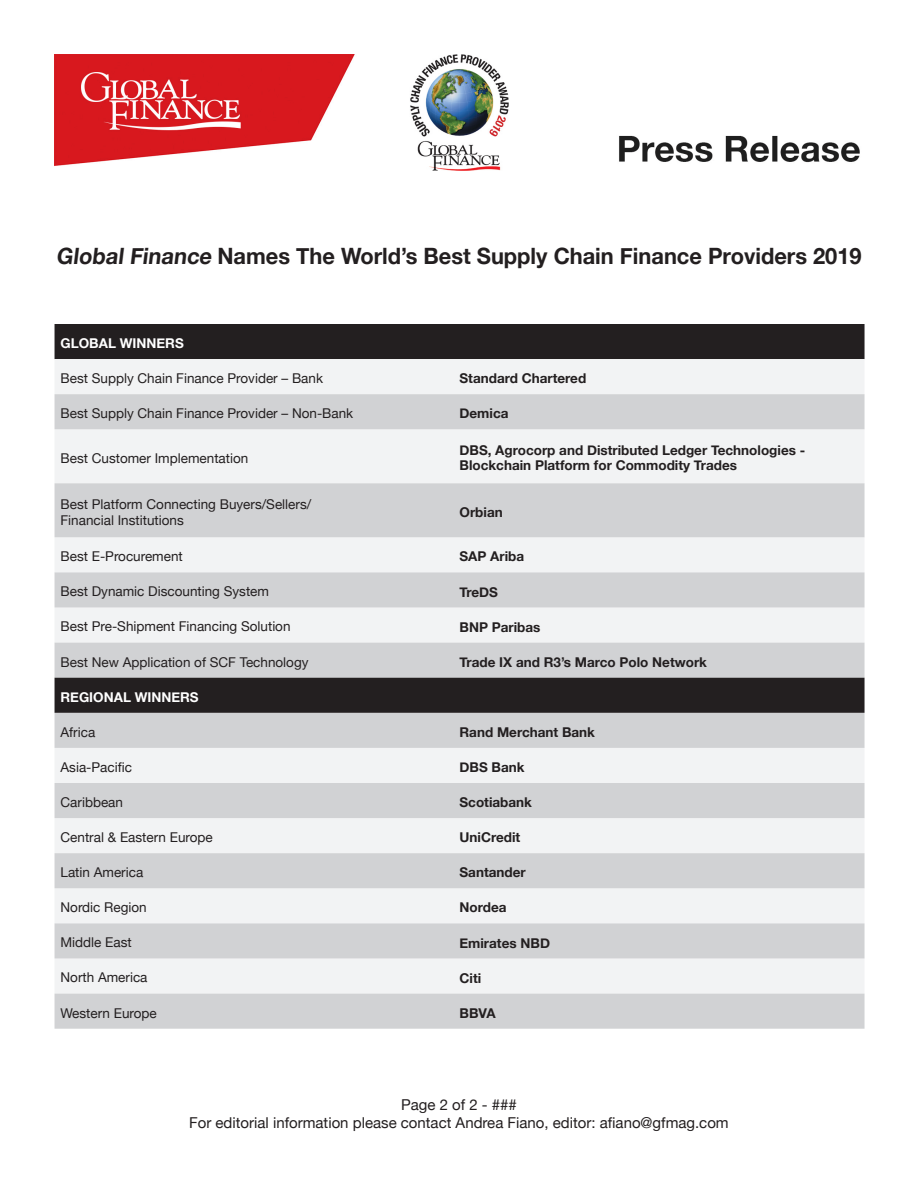
<style>
.page{position:relative;width:918px;height:1188px;background:#fff}
.page>*{position:absolute;margin:0;border:0;box-sizing:border-box;transform-origin:0 0}
.t1{font:700 22.5px "Helvetica Neue";color:#231f20}
.t2{font:15px "Helvetica Neue";color:#231f20}
.t3{font:13.5px "Helvetica Neue";color:#231f20}
.t4{font:700 13.5px "Helvetica Neue";color:#231f20}
.t5{font:700 13.5px "Helvetica Neue";color:#fff}
</style>
<div class="page">
<div style="left:55px;top:324px;width:810px;height:35px;background:#231f20"></div>
<div style="left:55px;top:359px;width:810px;height:35px;background:#f2f3f4"></div>
<svg style="left:55px;top:394px;width:810px;height:635px;fill:#d1d2d4"></svg>
<div style="left:55px;top:678px;width:810px;height:35px;background:#231f20"></div>
<img style="left:55px;top:54px;width:805px;height:112px">
<img style="left:410px;top:54px;width:99px;height:117px">
<p class="t1" style="left:56px;top:238px;width:807px">Global Finance Names The World’s Best Supply Chain Finance Providers 2019</p>
<p class="t5" style="left:61px;top:333px;width:125px">GLOBAL WINNERS</p>
<p class="t3" style="left:61px;top:369px;width:264px">Best Supply Chain Finance Provider – Bank</p>
<p class="t4" style="left:460px;top:368px;width:128px">Standard Chartered</p>
<p class="t3" style="left:61px;top:404px;width:294px">Best Supply Chain Finance Provider – Non-Bank</p>
<p class="t4" style="left:460px;top:403px;width:50px">Demica</p>
<p class="t3" style="left:61px;top:448px;width:189px">Best Customer Implementation</p>
<p class="t4" style="left:460px;top:440px;width:347px">DBS, Agrocorp and Distributed Ledger Technologies -</p>
<p class="t4" style="left:460px;top:455px;width:279px">Blockchain Platform for Commodity Trades</p>
<p class="t3" style="left:61px;top:494px;width:252px">Best Platform Connecting Buyers/Sellers/</p>
<p class="t3" style="left:61px;top:510px;width:125px">Financial Institutions</p>
<p class="t4" style="left:460px;top:501px;width:45px">Orbian</p>
<p class="t3" style="left:61px;top:547px;width:124px">Best E-Procurement</p>
<p class="t4" style="left:460px;top:546px;width:66px">SAP Ariba</p>
<p class="t3" style="left:61px;top:582px;width:210px">Best Dynamic Discounting System</p>
<p class="t4" style="left:460px;top:581px;width:40px">TreDS</p>
<p class="t3" style="left:61px;top:617px;width:232px">Best Pre-Shipment Financing Solution</p>
<p class="t4" style="left:460px;top:616px;width:82px">BNP Paribas</p>
<p class="t3" style="left:61px;top:652px;width:249px">Best New Application of SCF Technology</p>
<p class="t4" style="left:460px;top:651px;width:249px">Trade IX and R3’s Marco Polo Network</p>
<p class="t5" style="left:61px;top:686px;width:140px">REGIONAL WINNERS</p>
<p class="t3" style="left:61px;top:722px;width:36px">Africa</p>
<p class="t4" style="left:460px;top:722px;width:137px">Rand Merchant Bank</p>
<p class="t3" style="left:61px;top:757px;width:73px">Asia-Pacific</p>
<p class="t4" style="left:460px;top:757px;width:67px">DBS Bank</p>
<p class="t3" style="left:61px;top:792px;width:64px">Caribbean</p>
<p class="t4" style="left:460px;top:792px;width:74px">Scotiabank</p>
<p class="t3" style="left:61px;top:828px;width:154px">Central &amp; Eastern Europe</p>
<p class="t4" style="left:460px;top:827px;width:62px">UniCredit</p>
<p class="t3" style="left:61px;top:863px;width:84px">Latin America</p>
<p class="t4" style="left:460px;top:862px;width:68px">Santander</p>
<p class="t3" style="left:61px;top:898px;width:88px">Nordic Region</p>
<p class="t4" style="left:460px;top:897px;width:49px">Nordea</p>
<p class="t3" style="left:61px;top:933px;width:73px">Middle East</p>
<p class="t4" style="left:460px;top:932px;width:92px">Emirates NBD</p>
<p class="t3" style="left:61px;top:968px;width:89px">North America</p>
<p class="t4" style="left:460px;top:967px;width:23px">Citi</p>
<p class="t3" style="left:61px;top:1003px;width:98px">Western Europe</p>
<p class="t4" style="left:460px;top:1002px;width:38px">BBVA</p>
<p class="t2" style="left:401px;top:1094px;width:117px">Page 2 of 2 - ###</p>
<p class="t2" style="left:189px;top:1112px;width:541px">For editorial information please contact Andrea Fiano, editor: afiano@gfmag.com</p>
</div>
